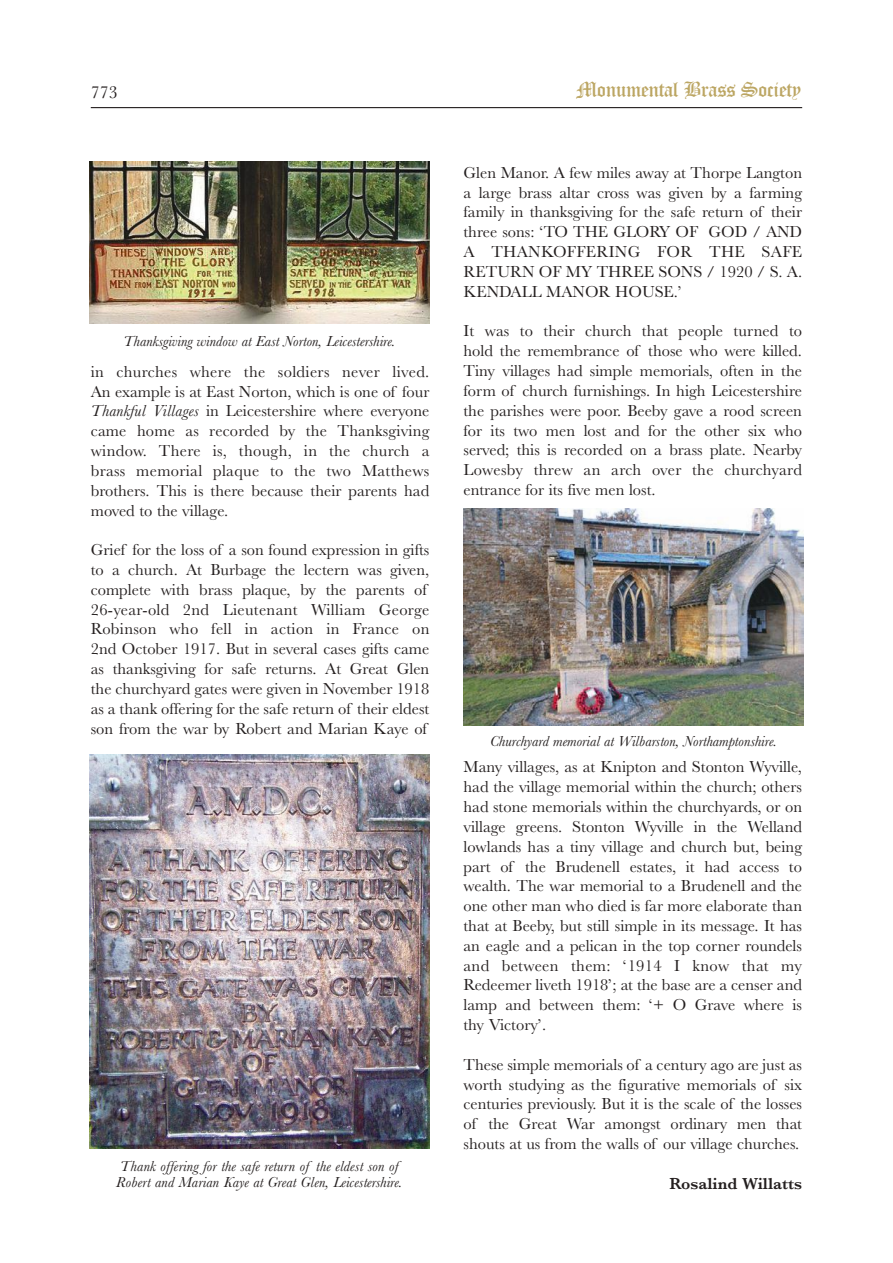
<style>
.page{position:relative;width:893px;height:1263px;background:#fff}
.page>*{position:absolute;margin:0;border:0;box-sizing:border-box;transform-origin:0 0}
.t1{font:21px "Old English Text";letter-spacing:-.025em;color:#bca663}
.t2{font:18px "Baskerville";color:#241f1f}
.t3{font:16.5px/19.8px "Baskerville";color:#241f1f;text-align:justify}
.t4{font:600 16.5px "Baskerville";color:#241f1f}
.t5{font:italic 15px/16px "Baskerville";color:#241f1f}
.s1{font-style:italic}
</style>
<div class="page">
<hr style="left:91px;top:107px;width:711px;height:1px;background:#241f1f">
<img style="left:89px;top:162px;width:340px;height:161px">
<img style="left:89px;top:755px;width:340px;height:393px">
<img style="left:464px;top:508px;width:339px;height:217px">
<p class="t2" style="left:91px;top:82px;width:28px">773</p>
<p class="t1" style="left:576px;top:77px;width:227px">Monumental Brass Society</p>
<p class="t5" style="left:123px;top:333px;width:273px">Thanksgiving window at East Norton, Leicestershire.</p>
<p class="t3" style="left:91px;top:361px;width:340px">in churches where the soldiers never lived.<br>An example is at East Norton, which is one of four <span class="s1">Thankful Villages</span> in Leicestershire where everyone came home as recorded by the Thanksgiving window. There is, though, in the church a brass memorial plaque to the two Matthews brothers. This is there because their parents had moved to the village.</p>
<p class="t3" style="left:91px;top:540px;width:340px;text-align:left">Grief for the loss of a son found expression in gifts to a church. At Burbage the lectern was given, complete with brass plaque, by the parents of 26-year-old 2nd Lieutenant William George Robinson who fell in action in France on 2nd October 1917. But in several cases gifts came as thanksgiving for safe returns. At Great Glen the churchyard gates were given in November 1918 as a thank offering for the safe return of their eldest son from the war by Robert and Marian Kaye of</p>
<p class="t5" style="left:116px;top:1158px;width:288px">Thank offering for the safe return of the eldest son of<br>Robert and Marian Kaye at Great Glen, Leicestershire.</p>
<p class="t3" style="left:463px;top:162px;width:340px">Glen Manor. A few miles away at Thorpe Langton a large brass altar cross was given by a farming family in thanksgiving for the safe return of their three sons: ‘TO THE GLORY OF GOD / AND A THANKOFFERING FOR THE SAFE RETURN OF MY THREE SONS / 1920 / S. A.<br>KENDALL MANOR HOUSE.’</p>
<p class="t3" style="left:463px;top:321px;width:340px">It was to their church that people turned to hold the remembrance of those who were killed.<br>Tiny villages had simple memorials, often in the form of church furnishings. In high Leicestershire the parishes were poor. Beeby gave a rood screen for its two men lost and for the other six who served; this is recorded on a brass plate. Nearby Lowesby threw an arch over the churchyard entrance for its five men lost.</p>
<p class="t5" style="left:490px;top:733px;width:288px">Churchyard memorial at Wilbarston, Northamptonshire.</p>
<p class="t3" style="left:463px;top:757px;width:340px">Many villages, as at Knipton and Stonton Wyville, had the village memorial within the church; others had stone memorials within the churchyards, or on village greens. Stonton Wyville in the Welland lowlands has a tiny village and church but, being part of the Brudenell estates, it had access to wealth. The war memorial to a Brudenell and the one other man who died is far more elaborate than that at Beeby, but still simple in its message. It has an eagle and a pelican in the top corner roundels and between them: ‘1914 I know that my Redeemer liveth 1918’; at the base are a censer and lamp and between them: ‘+ O Grave where is thy Victory’.</p>
<p class="t3" style="left:463px;top:1054px;width:340px">These simple memorials of a century ago are just as worth studying as the figurative memorials of six centuries previously. But it is the scale of the losses of the Great War amongst ordinary men that shouts at us from the walls of our village churches.</p>
<p class="t4" style="left:669px;top:1173px;width:134px">Rosalind Willatts</p>
</div>
